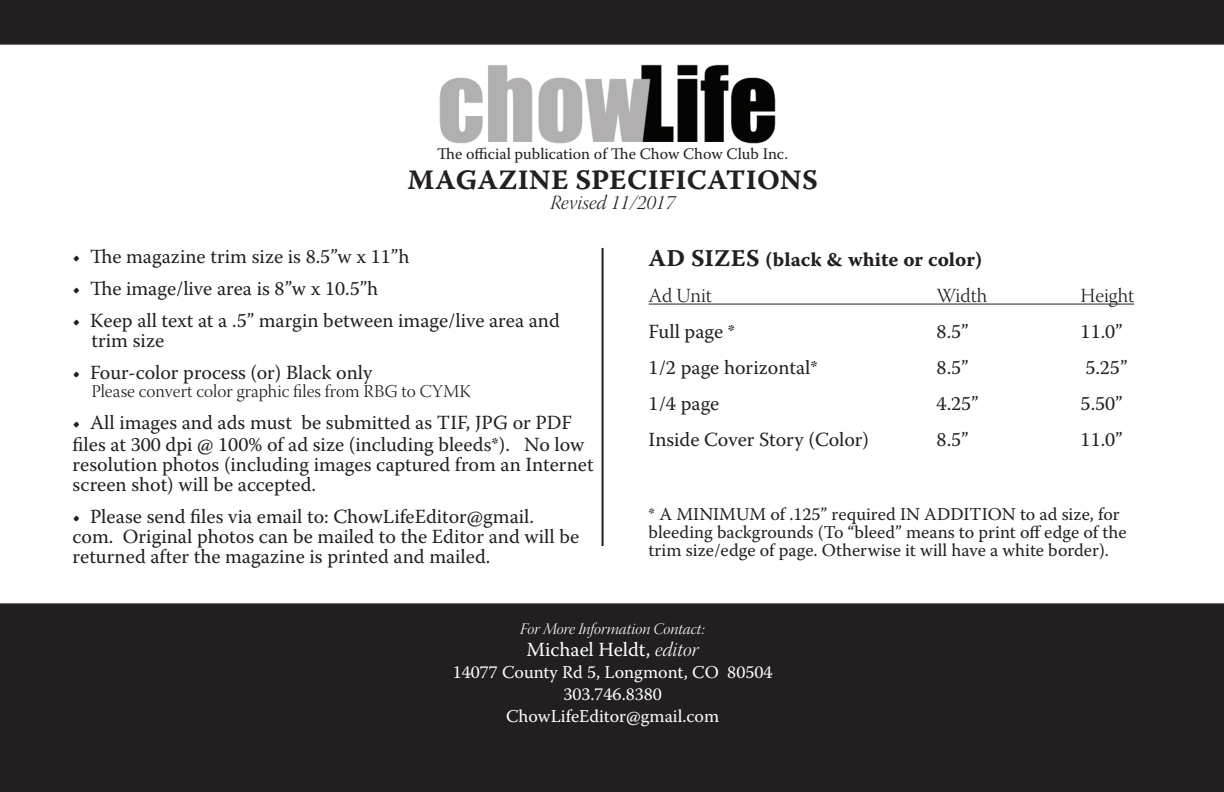
<style>
.page{position:relative;width:1224px;height:792px;background:#fff}
.page>*{position:absolute;margin:0;border:0;box-sizing:border-box;transform-origin:0 0}
.t1{font:28px "Warnock Pro Bold Capt";letter-spacing:.005em;color:#231f20}
.t2{font:20px/20px "Warnock Pro";color:#231f20}
.t3{font:20px "Warnock Pro Bold Capt";color:#231f20}
.t4{font:20px "Warnock Pro";color:#fff}
.t5{font:20px "Warnock Pro Light Subh";color:#231f20}
.t6{font:20px "Warnock Pro Light It Disp";color:#231f20}
.t7{font:18px/18px "Warnock Pro";color:#231f20}
.t8{font:18px "Warnock Pro";color:#fff}
.t9{font:18px "Warnock Pro Light Subh";color:#231f20}
.t10{font:16px "Warnock Pro";color:#231f20}
.t11{font:16px "Warnock Pro Light It Disp";color:#fff}
.s1{font-size:24px}
.s2{font-family:"Warnock Pro Light It Disp"}
</style>
<div class="page">
<div style="left:1px;top:604px;width:1222px;height:187px;background:#231f20"></div>
<div style="left:0;top:603px;width:1224px;height:189px;border:2px solid #231f20"></div>
<img style="left:439px;top:64px;width:337px;height:80px">
<hr style="left:649px;top:304px;width:485px;height:1px;background:#231f20">
<hr style="left:602px;top:248px;width:2px;height:298px;background:#231f20">
<div style="left:1px;top:1px;width:1222px;height:43px;background:#231f20"></div>
<div style="left:0;top:0;width:1224px;height:45px;border:2px solid #231f20"></div>
<p class="t10" style="left:437px;top:144px;width:353px">The official publication of The Chow Chow Club Inc.</p>
<p class="t1" style="left:407px;top:163px;width:412px">MAGAZINE SPECIFICATIONS</p>
<p class="t6" style="left:550px;top:191px;width:126px">Revised 11/2017</p>
<p class="t2" style="left:73px;top:246px;width:338px">• The magazine trim size is 8.5”w x 11”h</p>
<p class="t2" style="left:73px;top:278px;width:307px">• The image/live area is 8”w x 10.5”h</p>
<p class="t2" style="left:73px;top:310px;width:489px">• Keep all text at a .5” margin between image/live area and</p>
<p class="t2" style="left:91px;top:330px;width:74px">trim size</p>
<p class="t2" style="left:73px;top:362px;width:301px">• Four-color process (or) Black only</p>
<p class="t9" style="left:91px;top:381px;width:381px">Please convert color graphic files from RBG to CYMK</p>
<p class="t2" style="left:73px;top:411px;width:513px;line-height:22px">• All images and ads must be submitted as TIF, JPG or PDF files at 300 dpi @ 100% of ad size (including bleeds*). No low</p>
<p class="t2" style="left:73px;top:454px;width:523px">resolution photos (including images captured from an Internet screen shot) will be accepted.</p>
<p class="t2" style="left:73px;top:506px;width:508px">• Please send files via email to: ChowLifeEditor@gmail. com. Original photos can be mailed to the Editor and will be returned after the magazine is printed and mailed.</p>
<p class="t3" style="left:649px;top:247px;width:335px"><span class="s1">AD SIZES</span> (black &amp; white or color)</p>
<p class="t5" style="left:649px;top:284px;width:65px">Ad Unit</p>
<p class="t5" style="left:937px;top:284px;width:52px">Width</p>
<p class="t5" style="left:1081px;top:284px;width:55px">Height</p>
<p class="t2" style="left:649px;top:321px;width:88px">Full page *</p>
<p class="t2" style="left:937px;top:321px;width:34px">8.5”</p>
<p class="t2" style="left:1081px;top:321px;width:44px">11.0”</p>
<p class="t2" style="left:649px;top:357px;width:171px">1/2 page horizontal*</p>
<p class="t2" style="left:937px;top:357px;width:34px">8.5”</p>
<p class="t2" style="left:1085px;top:357px;width:44px">5.25”</p>
<p class="t2" style="left:649px;top:393px;width:72px">1/4 page</p>
<p class="t2" style="left:937px;top:393px;width:44px">4.25”</p>
<p class="t2" style="left:1081px;top:393px;width:44px">5.50”</p>
<p class="t2" style="left:649px;top:429px;width:222px">Inside Cover Story (Color)</p>
<p class="t2" style="left:937px;top:429px;width:34px">8.5”</p>
<p class="t2" style="left:1081px;top:429px;width:44px">11.0”</p>
<p class="t7" style="left:649px;top:504px;width:479px">* A MINIMUM of .125” required IN ADDITION to ad size, for bleeding backgrounds (To “bleed” means to print off edge of the trim size/edge of page. Otherwise it will have a white border).</p>
<p class="t11" style="left:520px;top:620px;width:186px">For More Information Contact:</p>
<p class="t4" style="left:527px;top:637px;width:174px">Michael Heldt, <span class="s2">editor</span></p>
<p class="t8" style="left:453px;top:661px;width:321px">14077 County Rd 5, Longmont, CO 80504</p>
<p class="t8" style="left:563px;top:683px;width:100px">303.746.8380</p>
<p class="t8" style="left:506px;top:705px;width:215px">ChowLifeEditor@gmail.com</p>
</div>
